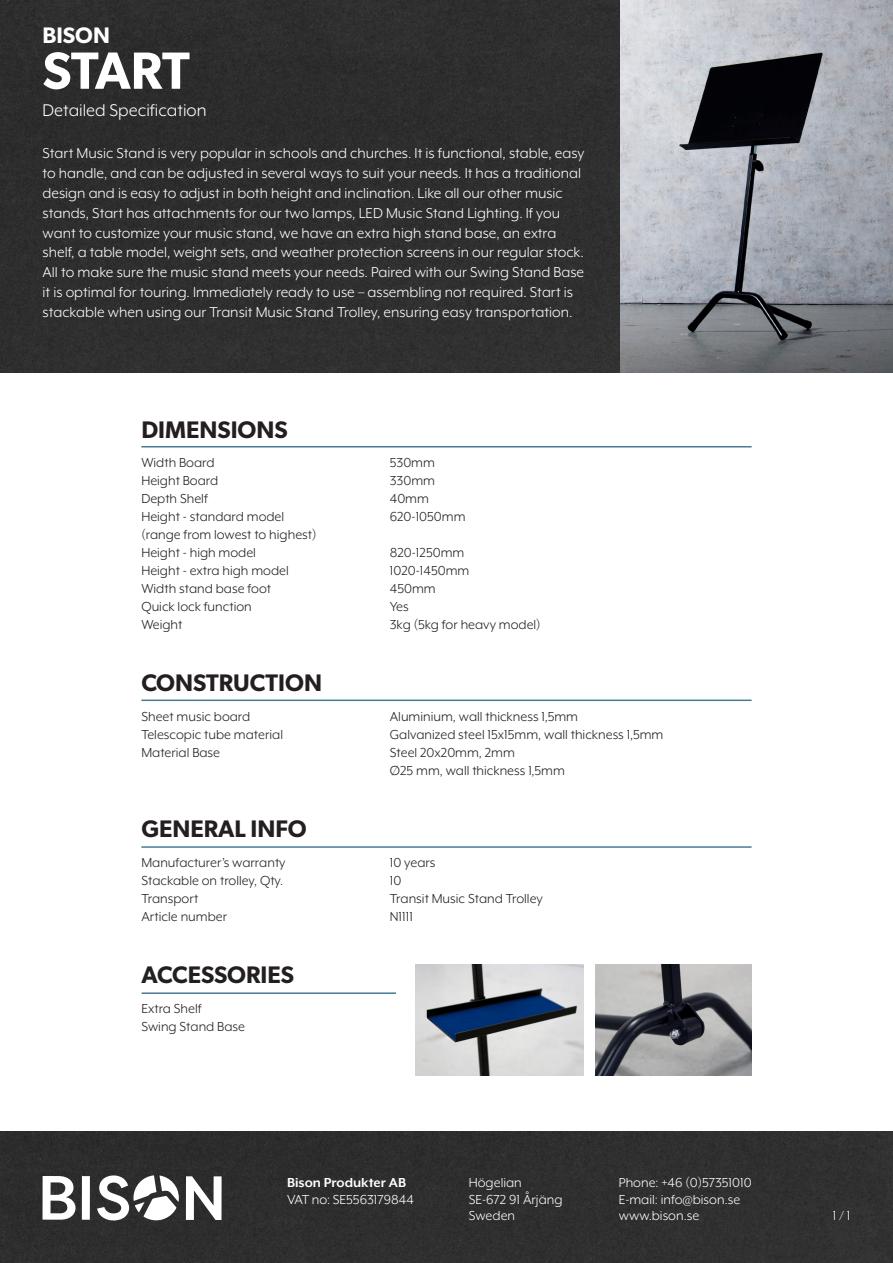
<style>
.page{position:relative;width:893px;height:1263px;background:#fff}
.page>*{position:absolute;margin:0;border:0;box-sizing:border-box;transform-origin:0 0}
.t1{font:600 52.5px "Gibson";letter-spacing:-.005em;color:#fff}
.t2{font:600 24px "Gibson";color:#231f20}
.t3{font:600 22.5px "Gibson";color:#fff}
.t4{font:19.5px "Mr Eaves XL Mod OT";color:#fff}
.Brödtext{font:16.5px/19.8px "Mr Eaves XL Mod OT";color:#fff}
.Tabell_brödtext{font:15px "Mr Eaves XL Mod OT";color:#231f20}
.t5{font:15px/16.5px "Mr Eaves XL Mod OT";color:#fff}
.t6{font:700 15px "Mr Eaves XL Mod OT";color:#fff}
</style>
<div class="page">
<div style="left:0;top:1132px;width:893px;height:131px;background:#2e2e2e"></div>
<svg style="left:43px;top:1176px;width:33px;height:44px"></svg>
<div style="left:82px;top:1176px;width:8px;height:44px;background:#fff"></div>
<svg style="left:97px;top:1175px;width:82px;height:45px"></svg>
<svg style="left:186px;top:1176px;width:36px;height:44px"></svg>
<img style="left:0;top:0;width:893px;height:373px">
<hr style="left:141px;top:446px;width:611px;height:1px;background:#457c96">
<hr style="left:141px;top:699px;width:611px;height:2px;background:#457c96">
<hr style="left:141px;top:846px;width:611px;height:2px;background:#457c96">
<hr style="left:142px;top:992px;width:254px;height:2px;background:#457c96">
<img style="left:416px;top:964px;width:168px;height:112px">
<img style="left:596px;top:964px;width:156px;height:112px">
<p class="t3" style="left:43px;top:21px;width:69px">BISON</p>
<p class="t1" style="left:43px;top:39px;width:149px">START</p>
<p class="t4" style="left:43px;top:100px;width:166px">Detailed Specification</p>
<p class="Brödtext" style="left:43px;top:144px;width:544px">Start Music Stand is very popular in schools and churches. It is functional, stable, easy to handle, and can be adjusted in several ways to suit your needs. It has a traditional design and is easy to adjust in both height and inclination. Like all our other music stands, Start has attachments for our two lamps, LED Music Stand Lighting. If you want to customize your music stand, we have an extra high stand base, an extra shelf, a table model, weight sets, and weather protection screens in our regular stock.<br>All to make sure the music stand meets your needs. Paired with our Swing Stand Base it is optimal for touring. Immediately ready to use – assembling not required. Start is stackable when using our Transit Music Stand Trolley, ensuring easy transportation.</p>
<p class="t2" style="left:141px;top:415px;width:148px">DIMENSIONS</p>
<p class="Tabell_brödtext" style="left:141px;top:455px;width:75px">Width Board</p>
<p class="Tabell_brödtext" style="left:141px;top:473px;width:78px">Height Board</p>
<p class="Tabell_brödtext" style="left:141px;top:491px;width:68px">Depth Shelf</p>
<p class="Tabell_brödtext" style="left:141px;top:509px;width:144px">Height - standard model</p>
<p class="Tabell_brödtext" style="left:141px;top:527px;width:177px">(range from lowest to highest)</p>
<p class="Tabell_brödtext" style="left:141px;top:545px;width:116px">Height - high model</p>
<p class="Tabell_brödtext" style="left:141px;top:563px;width:149px">Height - extra high model</p>
<p class="Tabell_brödtext" style="left:141px;top:581px;width:131px">Width stand base foot</p>
<p class="Tabell_brödtext" style="left:141px;top:599px;width:112px">Quick lock function</p>
<p class="Tabell_brödtext" style="left:141px;top:617px;width:43px">Weight</p>
<p class="t2" style="left:141px;top:668px;width:182px">CONSTRUCTION</p>
<p class="Tabell_brödtext" style="left:141px;top:708px;width:110px">Sheet music board</p>
<p class="Tabell_brödtext" style="left:141px;top:726px;width:143px">Telescopic tube material</p>
<p class="Tabell_brödtext" style="left:141px;top:744px;width:80px">Material Base</p>
<p class="t2" style="left:141px;top:815px;width:167px">GENERAL INFO</p>
<p class="Tabell_brödtext" style="left:141px;top:855px;width:146px">Manufacturer’s warranty</p>
<p class="Tabell_brödtext" style="left:141px;top:873px;width:143px">Stackable on trolley, Qty.</p>
<p class="Tabell_brödtext" style="left:141px;top:891px;width:59px">Transport</p>
<p class="Tabell_brödtext" style="left:141px;top:909px;width:87px">Article number</p>
<p class="t2" style="left:141px;top:961px;width:154px">ACCESSORIES</p>
<p class="Tabell_brödtext" style="left:141px;top:1001px;width:62px">Extra Shelf</p>
<p class="Tabell_brödtext" style="left:141px;top:1019px;width:105px">Swing Stand Base</p>
<p class="Tabell_brödtext" style="left:390px;top:455px;width:47px">530mm</p>
<p class="Tabell_brödtext" style="left:390px;top:473px;width:47px">330mm</p>
<p class="Tabell_brödtext" style="left:390px;top:491px;width:41px">40mm</p>
<p class="Tabell_brödtext" style="left:390px;top:509px;width:77px">620-1050mm</p>
<p class="Tabell_brödtext" style="left:390px;top:545px;width:76px">820-1250mm</p>
<p class="Tabell_brödtext" style="left:390px;top:563px;width:81px">1020-1450mm</p>
<p class="Tabell_brödtext" style="left:390px;top:581px;width:47px">450mm</p>
<p class="Tabell_brödtext" style="left:390px;top:599px;width:21px">Yes</p>
<p class="Tabell_brödtext" style="left:390px;top:617px;width:152px">3kg (5kg for heavy model)</p>
<p class="Tabell_brödtext" style="left:390px;top:708px;width:190px">Aluminium, wall thickness 1,5mm</p>
<p class="Tabell_brödtext" style="left:390px;top:726px;width:275px">Galvanized steel 15x15mm, wall thickness 1,5mm</p>
<p class="Tabell_brödtext" style="left:390px;top:744px;width:127px">Steel 20x20mm, 2mm</p>
<p class="Tabell_brödtext" style="left:390px;top:762px;width:177px">Ø25 mm, wall thickness 1,5mm</p>
<p class="Tabell_brödtext" style="left:390px;top:855px;width:47px">10 years</p>
<p class="Tabell_brödtext" style="left:390px;top:873px;width:13px">10</p>
<p class="Tabell_brödtext" style="left:390px;top:891px;width:154px">Transit Music Stand Trolley</p>
<p class="Tabell_brödtext" style="left:390px;top:909px;width:25px">N1111</p>
<p class="t6" style="left:287px;top:1175px;width:120px">Bison Produkter AB</p>
<p class="t5" style="left:287px;top:1191px;width:128px">VAT no: SE5563179844</p>
<p class="t5" style="left:469px;top:1175px;width:95px">Högelian<br>SE-672 91 Årjäng<br>Sweden</p>
<p class="t5" style="left:619px;top:1175px;width:134px">Phone: +46 (0)57351010<br>E-mail: info@bison.se www.bison.se</p>
<p class="t5" style="left:833px;top:1208px;width:19px">1 / 1</p>
</div>
